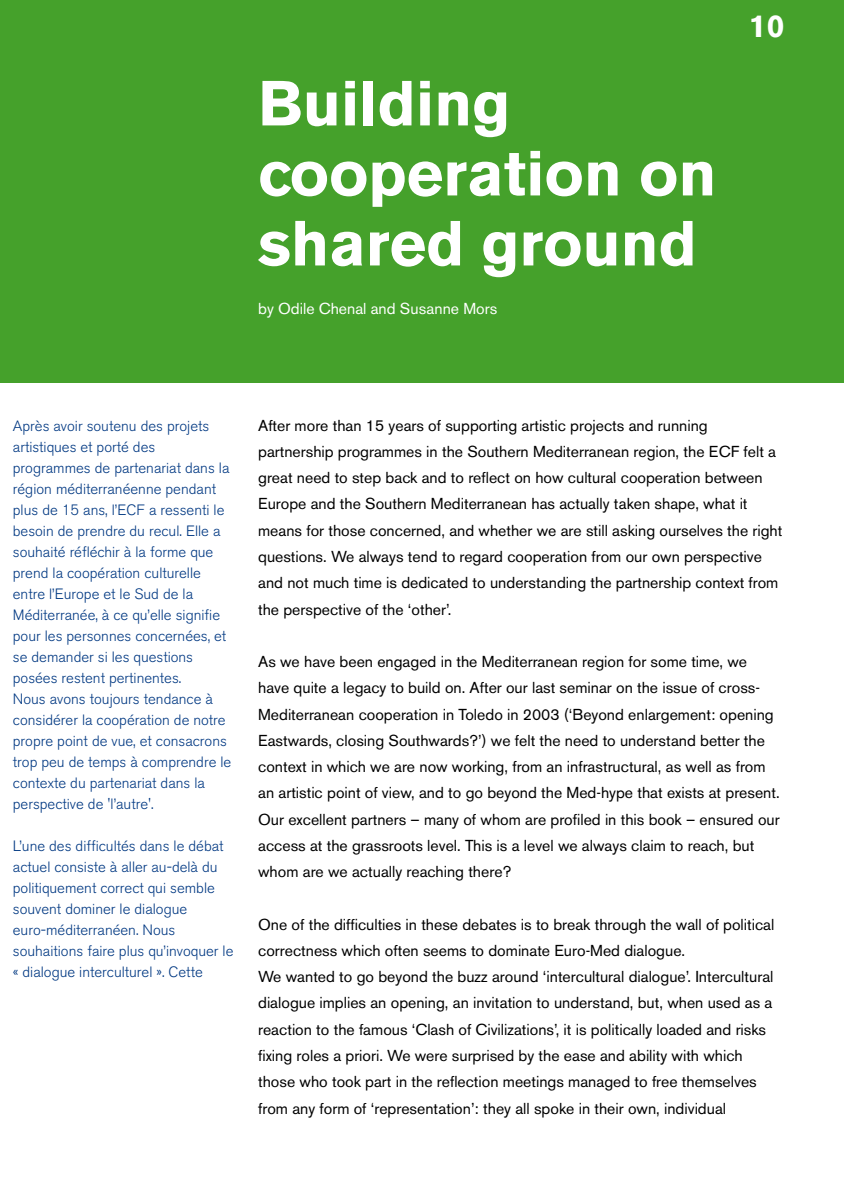
<style>
.page{position:relative;width:844px;height:1191px;background:#fff}
.page>*{position:absolute;margin:0;border:0;box-sizing:border-box;transform-origin:0 0}
.t1{font:700 63px/70px "Akzidenz Grotesk BE";color:#fff}
.t2{font:700 31.5px "Akzidenz Grotesk BE";color:#fff}
.t3{font:15.75px/26.2px "Akzidenz Grotesk BE";color:#000}
.t4{font:15.75px "Akzidenz Grotesk BE";color:#fff}
.t5{font:300 14.88px/21px "Akzidenz Grotesk BE";color:#003882}
</style>
<div class="page">
<div style="left:0;top:0;width:843px;height:382px;background:#45a12b"></div>
<h1 class="t1" style="left:258px;top:69px;width:460px">Building cooperation on shared ground</h1>
<p class="t4" style="left:258px;top:299px;width:240px">by Odile Chenal and Susanne Mors</p>
<h2 class="t2" style="left:748px;top:8px;width:37px">10</h2>
<p class="t5" style="left:13px;top:415px;width:220px">Après avoir soutenu des projets artistiques et porté des programmes de partenariat dans la région méditerranéenne pendant plus de 15 ans, l’ECF a ressenti le besoin de prendre du recul. Elle a souhaité réfléchir à la forme que prend la coopération culturelle entre l’Europe et le Sud de la<br>Méditerranée, à ce qu’elle signifie pour les personnes concernées, et se demander si les questions posées restent pertinentes.<br>Nous avons toujours tendance à considérer la coopération de notre propre point de vue, et consacrons trop peu de temps à comprendre le contexte du partenariat dans la perspective de 'l’autre'.</p>
<p class="t5" style="left:13px;top:835px;width:222px">L’une des difficultés dans le débat actuel consiste à aller au-delà du politiquement correct qui semble souvent dominer le dialogue euro-méditerranéen. Nous souhaitions faire plus qu’invoquer le « dialogue interculturel ». Cette</p>
<p class="t3" style="left:258px;top:412px;width:525px">After more than 15 years of supporting artistic projects and running partnership programmes in the Southern Mediterranean region, the ECF felt a great need to step back and to reflect on how cultural cooperation between Europe and the Southern Mediterranean has actually taken shape, what it means for those concerned, and whether we are still asking ourselves the right questions. We always tend to regard cooperation from our own perspective and not much time is dedicated to understanding the partnership context from the perspective of the ‘other’.</p>
<p class="t3" style="left:258px;top:648px;width:523px">As we have been engaged in the Mediterranean region for some time, we have quite a legacy to build on. After our last seminar on the issue of cross-Mediterranean cooperation in Toledo in 2003 (‘Beyond enlargement: opening Eastwards, closing Southwards?’) we felt the need to understand better the context in which we are now working, from an infrastructural, as well as from an artistic point of view, and to go beyond the Med-hype that exists at present.<br>Our excellent partners – many of whom are profiled in this book – ensured our access at the grassroots level. This is a level we always claim to reach, but whom are we actually reaching there?</p>
<p class="t3" style="left:258px;top:911px;width:517px">One of the difficulties in these debates is to break through the wall of political correctness which often seems to dominate Euro-Med dialogue.<br>We wanted to go beyond the buzz around ‘intercultural dialogue’. Intercultural dialogue implies an opening, an invitation to understand, but, when used as a reaction to the famous ‘Clash of Civilizations’, it is politically loaded and risks fixing roles a priori. We were surprised by the ease and ability with which those who took part in the reflection meetings managed to free themselves from any form of ‘representation’: they all spoke in their own, individual</p>
</div>
